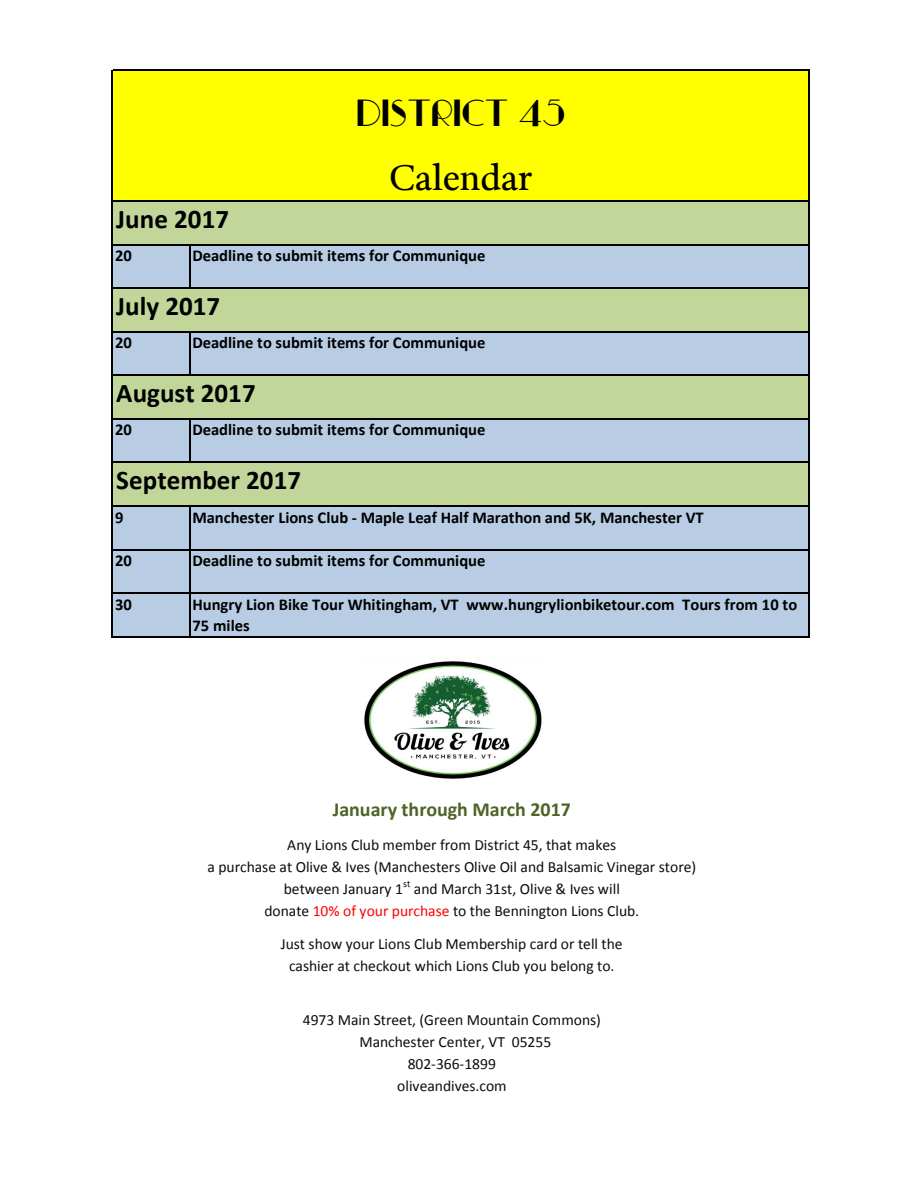
<style>
.page{position:relative;width:918px;height:1188px;background:#fff}
.page>*{position:absolute;margin:0;border:0;box-sizing:border-box;transform-origin:0 0}
.t1{font:36px "Raconteur NF";color:#000}
.t2{font:33px "Byington";color:#000}
.t3{font:700 27px "Calibri";color:#000}
.t4{font:700 19.95px "Calibri";color:#4f6228}
.t5{font:700 16.5px/21.8px "Calibri";color:#000}
.t6{font:15.6px/21.9px "Calibri";color:#0d0d0d;text-align:center}
.t7{font:10.05px "Calibri";color:#0d0d0d}
.s1{color:#f00}
</style>
<div class="page">
<div style="left:113px;top:71px;width:696px;height:130px;background:#ff0"></div>
<div style="left:113px;top:201px;width:696px;height:44px;background:#c2d69a"></div>
<div style="left:113px;top:245px;width:696px;height:43px;background:#b8cce4"></div>
<div style="left:113px;top:288px;width:696px;height:44px;background:#c2d69a"></div>
<div style="left:113px;top:332px;width:696px;height:43px;background:#b8cce4"></div>
<div style="left:113px;top:375px;width:696px;height:44px;background:#c2d69a"></div>
<div style="left:113px;top:419px;width:696px;height:44px;background:#b8cce4"></div>
<div style="left:113px;top:462px;width:696px;height:44px;background:#c2d69a"></div>
<div style="left:113px;top:506px;width:696px;height:131px;background:#b8cce4"></div>
<hr style="left:189px;top:245px;width:1px;height:44px;background:#000">
<hr style="left:189px;top:332px;width:1px;height:44px;background:#000">
<hr style="left:189px;top:420px;width:1px;height:43px;background:#000">
<hr style="left:111px;top:70px;width:2px;height:567px;background:#000">
<hr style="left:808px;top:71px;width:2px;height:566px;background:#000">
<hr style="left:189px;top:507px;width:1px;height:130px;background:#000">
<hr style="left:113px;top:70px;width:697px;height:1px;background:#000">
<hr style="left:113px;top:200px;width:697px;height:2px;background:#000">
<hr style="left:113px;top:244px;width:697px;height:1px;background:#000">
<hr style="left:113px;top:287px;width:697px;height:2px;background:#000">
<hr style="left:113px;top:331px;width:697px;height:1px;background:#000">
<hr style="left:113px;top:375px;width:697px;height:1px;background:#000">
<hr style="left:113px;top:418px;width:697px;height:2px;background:#000">
<hr style="left:113px;top:462px;width:697px;height:1px;background:#000">
<hr style="left:113px;top:505px;width:697px;height:2px;background:#000">
<hr style="left:113px;top:549px;width:697px;height:1px;background:#000">
<hr style="left:113px;top:592px;width:697px;height:2px;background:#000">
<hr style="left:113px;top:636px;width:697px;height:1px;background:#000">
<img style="left:364px;top:661px;width:178px;height:118px">
<p class="t1" style="left:357px;top:93px;width:210px">DISTRICT 45</p>
<p class="t3" style="left:116px;top:202px;width:114px">June 2017</p>
<p class="t2" style="left:390px;top:158px;width:144px">Calendar</p>
<p class="t5" style="left:115px;top:244px;width:18px">20</p>
<p class="t5" style="left:192px;top:244px;width:294px">Deadline to submit items for Communique</p>
<p class="t3" style="left:116px;top:289px;width:105px">July 2017</p>
<p class="t5" style="left:115px;top:331px;width:18px">20</p>
<p class="t5" style="left:192px;top:331px;width:294px">Deadline to submit items for Communique</p>
<p class="t3" style="left:116px;top:376px;width:141px">August 2017</p>
<p class="t5" style="left:115px;top:418px;width:18px">20</p>
<p class="t5" style="left:192px;top:418px;width:294px">Deadline to submit items for Communique</p>
<p class="t3" style="left:116px;top:463px;width:186px">September 2017</p>
<p class="t5" style="left:115px;top:505px;width:10px">9</p>
<p class="t5" style="left:192px;top:505px;width:513px">Manchester Lions Club - Maple Leaf Half Marathon and 5K, Manchester VT</p>
<p class="t5" style="left:115px;top:549px;width:18px">20</p>
<p class="t5" style="left:192px;top:549px;width:294px">Deadline to submit items for Communique</p>
<p class="t5" style="left:115px;top:593px;width:18px">30</p>
<p class="t5" style="left:192px;top:593px;width:606px">Hungry Lion Bike Tour Whitingham, VT www.hungrylionbiketour.com Tours from 10 to<br>75 miles</p>
<p class="t4" style="left:333px;top:797px;width:240px">January through March 2017</p>
<p class="t6" style="left:287px;top:834px;width:331px">Any Lions Club member from District 45, that makes</p>
<p class="t6" style="left:208px;top:855px;width:490px">a purchase at Olive &amp; Ives (Manchesters Olive Oil and Balsamic Vinegar store)</p>
<p class="t6" style="left:284px;top:877px;width:121px">between January 1</p>
<p class="t7" style="left:403px;top:877px;width:9px">st</p>
<p class="t6" style="left:264px;top:877px;width:376px;text-align:left;text-indent:150px">and March 31st, Olive &amp; Ives will donate <span class="s1">10% of your purchase</span> to the Bennington Lions Club.</p>
<p class="t6" style="left:281px;top:932px;width:343px">Just show your Lions Club Membership card or tell the cashier at checkout which Lions Club you belong to.</p>
<p class="t6" style="left:303px;top:1008px;width:300px">4973 Main Street, (Green Mountain Commons)<br>Manchester Center, VT 05255<br>802-366-1899<br>oliveandives.com</p>
</div>
